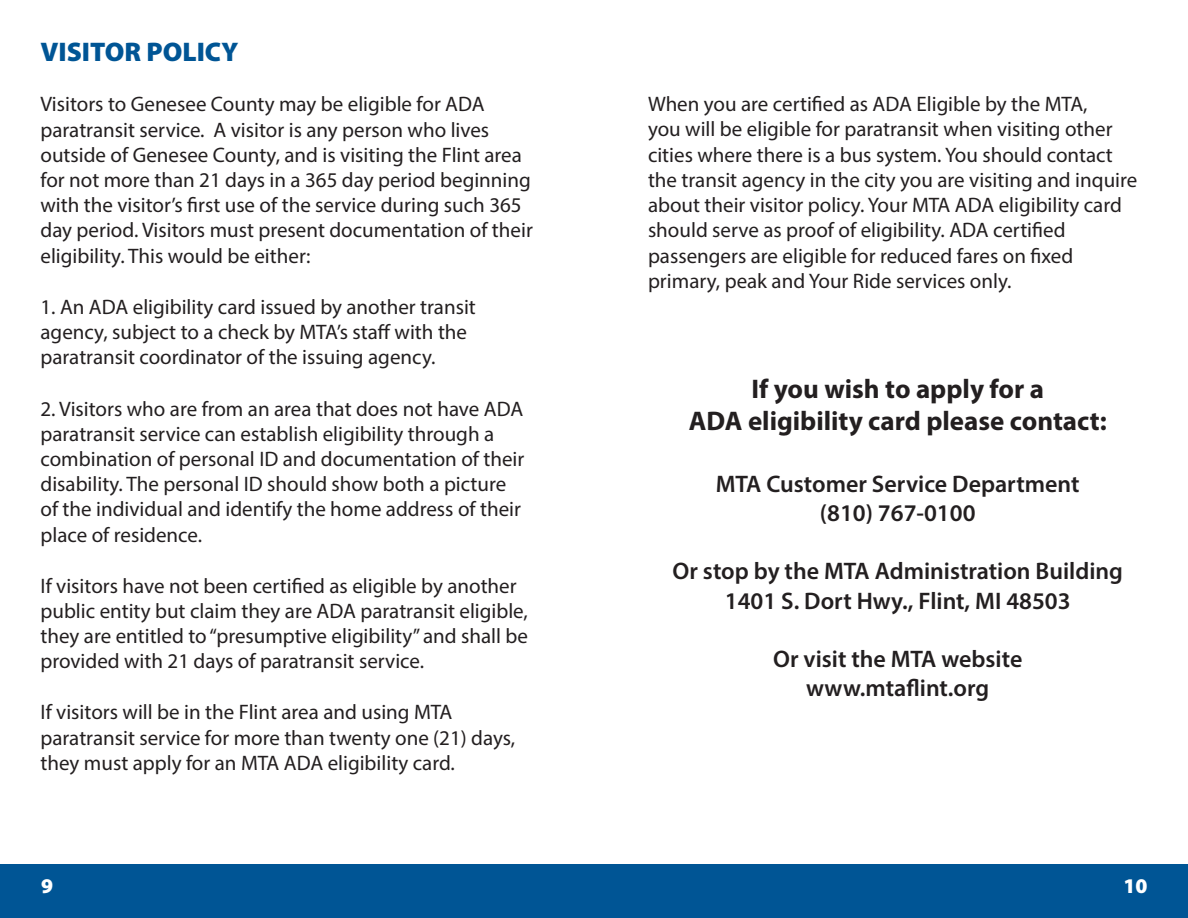
<style>
.page{position:relative;width:1188px;height:918px;background:#fff}
.page>*{position:absolute;margin:0;border:0;box-sizing:border-box;transform-origin:0 0}
.t1{font:700 27px/32.7px "Myriad Pro";color:#231f20;text-align:center}
.t2{font:900 27px "Myriad Pro";color:#005595}
.t3{font:600 24px/29.1px "Myriad Pro";color:#231f20;text-align:center}
.t4{font:21px/25.2px "Myriad Pro";color:#231f20}
.t5{font:900 21px "Myriad Pro";color:#fff}
</style>
<div class="page">
<div style="left:0;top:864px;width:594px;height:54px;background:#005595"></div>
<div style="left:594px;top:864px;width:594px;height:54px;background:#005595"></div>
<p class="t2" style="left:40px;top:34px;width:199px">VISITOR POLICY</p>
<p class="t4" style="left:40px;top:91px;width:494px">Visitors to Genesee County may be eligible for ADA paratransit service. A visitor is any person who lives outside of Genesee County, and is visiting the Flint area for not more than 21 days in a 365 day period beginning with the visitor’s first use of the service during such 365 day period. Visitors must present documentation of their eligibility. This would be either:</p>
<p class="t4" style="left:40px;top:293px;width:437px">1. An ADA eligibility card issued by another transit agency, subject to a check by MTA’s staff with the paratransit coordinator of the issuing agency.</p>
<p class="t4" style="left:40px;top:396px;width:485px">2. Visitors who are from an area that does not have ADA paratransit service can establish eligibility through a combination of personal ID and documentation of their disability. The personal ID should show both a picture of the individual and identify the home address of their place of residence.</p>
<p class="t4" style="left:40px;top:573px;width:489px">If visitors have not been certified as eligible by another public entity but claim they are ADA paratransit eligible, they are entitled to “presumptive eligibility” and shall be provided with 21 days of paratransit service.</p>
<p class="t4" style="left:40px;top:699px;width:476px">If visitors will be in the Flint area and using MTA paratransit service for more than twenty one (21) days, they must apply for an MTA ADA eligibility card.</p>
<p class="t4" style="left:648px;top:91px;width:491px">When you are certified as ADA Eligible by the MTA,<br>you will be eligible for paratransit when visiting other cities where there is a bus system. You should contact the transit agency in the city you are visiting and inquire about their visitor policy. Your MTA ADA eligibility card should serve as proof of eligibility. ADA certified passengers are eligible for reduced fares on fixed primary, peak and Your Ride services only.</p>
<p class="t1" style="left:689px;top:371px;width:419px">If you wish to apply for a<br>ADA eligibility card please contact:</p>
<p class="t3" style="left:716px;top:469px;width:365px">MTA Customer Service Department (810) 767-0100</p>
<p class="t3" style="left:673px;top:556px;width:452px">Or stop by the MTA Administration Building<br>1401 S. Dort Hwy., Flint, MI 48503</p>
<p class="t3" style="left:773px;top:644px;width:251px">Or visit the MTA website www.mtaflint.org</p>
<p class="t5" style="left:41px;top:872px;width:14px">9</p>
<p class="t5" style="left:1123px;top:872px;width:26px">10</p>
</div>
